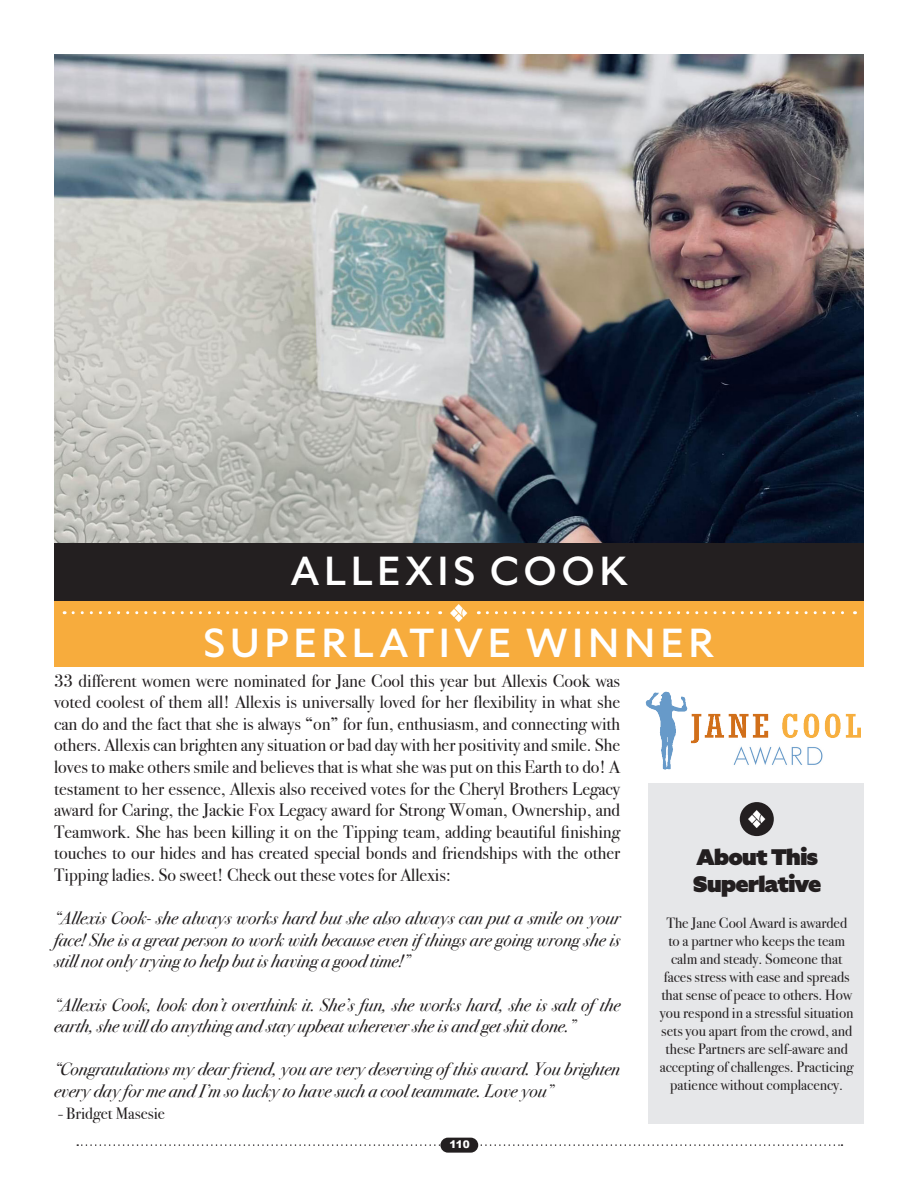
<style>
.page{position:relative;width:918px;height:1188px;background:#fff}
.page>*{position:absolute;margin:0;border:0;box-sizing:border-box;transform-origin:0 0}
.t1{font:500 40.5px "Specter";letter-spacing:.1em;color:#fff}
.t2{font:900 22.5px "Specter";letter-spacing:-.03em;color:#231f20}
.t3{font:18px/21.6px "Bodoni Svty Two ITCTT";color:#231f20;text-align:justify}
.t4{font:italic 18px/21.6px "Bodoni Svty Two ITCTT";color:#231f20}
.t5{font:16.5px "Bodoni Svty Two ITCTT";color:#231f20}
.t6{font:15px/18px "Bodoni Svty Two ITCTT";color:#231f20;text-align:center}
.t7{font:900 10.5px "Arial";color:#fff}
</style>
<div class="page">
<svg style="left:77px;top:1144px;width:765px;height:2px"></svg>
<div style="left:440px;top:1138px;width:38px;height:15px;background:#231f20;border-radius:7px"></div>
<img style="left:54px;top:54px;width:810px;height:490px">
<img style="left:645px;top:691px;width:216px;height:79px">
<div style="left:648px;top:783px;width:216px;height:341px;background:#e6e7e9"></div>
<div style="left:740px;top:802px;width:34px;height:34px;background:#231f20;border-radius:50%"></div>
<img style="left:748px;top:810px;width:18px;height:17px">
<div style="left:709px;top:742px;width:135px;height:34px;background:#fff"></div>
<div style="left:54px;top:601px;width:810px;height:66px;background:#f7ac3d"></div>
<div style="left:54px;top:544px;width:810px;height:57px;background:#231f20"></div>
<svg style="left:487px;top:611px;width:369px;height:3px"></svg>
<img style="left:450px;top:604px;width:18px;height:17px">
<svg style="left:73px;top:611px;width:368px;height:3px"></svg>
<img style="left:733px;top:746px;width:90px;height:19px">
<p class="t1" style="left:291px;top:544px;width:338px">ALLEXIS COOK</p>
<p class="t1" style="left:204px;top:616px;width:512px">SUPERLATIVE WINNER</p>
<p class="t3" style="left:54px;top:668px;width:568px">33 different women were nominated for Jane Cool this year but Allexis Cook was voted coolest of them all! Allexis is universally loved for her flexibility in what she can do and the fact that she is always “on” for fun, enthusiasm, and connecting with others. Allexis can brighten any situation or bad day with her positivity and smile. She loves to make others smile and believes that is what she was put on this Earth to do! A testament to her essence, Allexis also received votes for the Cheryl Brothers Legacy award for Caring, the Jackie Fox Legacy award for Strong Woman, Ownership, and Teamwork. She has been killing it on the Tipping team, adding beautiful finishing touches to our hides and has created special bonds and friendships with the other Tipping ladies. So sweet! Check out these votes for Allexis:</p>
<p class="t4" style="left:54px;top:906px;width:568px;text-align:justify">“Allexis Cook- she always works hard but she also always can put a smile on your face! She is a great person to work with because even if things are going wrong she is still not only trying to help but is having a good time!”</p>
<p class="t4" style="left:54px;top:993px;width:568px">“Allexis Cook, look don’t overthink it. She’s fun, she works hard, she is salt of the earth, she will do anything and stay upbeat wherever she is and get shit done.”</p>
<p class="t4" style="left:54px;top:1057px;width:568px">“Congratulations my dear friend, you are very deserving of this award. You brighten every day for me and I’m so lucky to have such a cool teammate. Love you”</p>
<p class="t5" style="left:58px;top:1100px;width:108px">- Bridget Masesie</p>
<p class="t7" style="left:449px;top:1137px;width:22px">110</p>
<p class="t2" style="left:696px;top:842px;width:123px">About This</p>
<p class="t2" style="left:693px;top:869px;width:130px">Superlative</p>
<p class="t6" style="left:660px;top:913px;width:195px">The Jane Cool Award is awarded to a partner who keeps the team calm and steady. Someone that faces stress with ease and spreads that sense of peace to others. How you respond in a stressful situation sets you apart from the crowd, and these Partners are self-aware and accepting of challenges. Practicing patience without complacency.</p>
</div>
